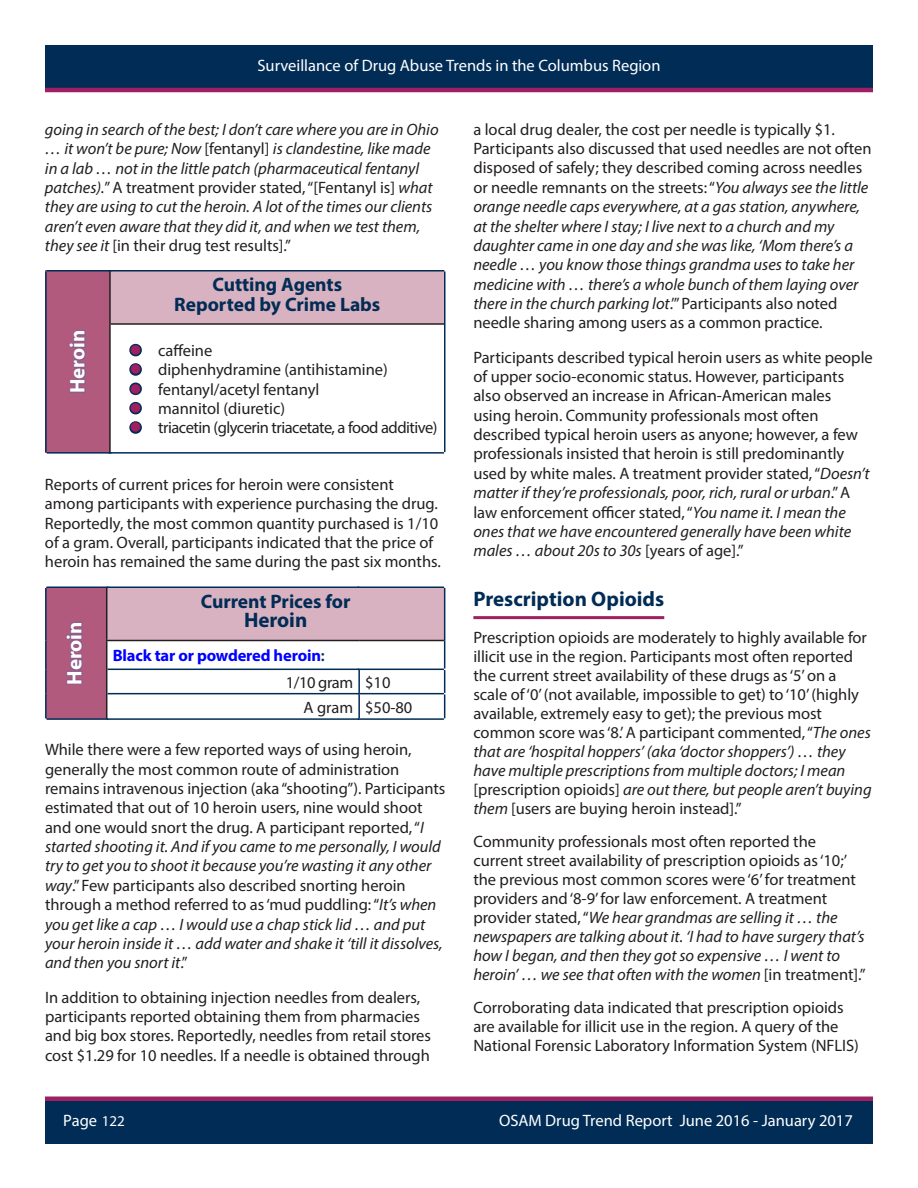
<style>
.page{position:relative;width:918px;height:1188px;background:#fff}
.page>*{position:absolute;margin:0;border:0;box-sizing:border-box;transform-origin:0 0}
.Subhead_with_rule_Co{font:700 21px "Myriad Pro";color:#002c55}
.Paragraph_Body_Text{font:700 21px "Myriad Pro";color:#fff}
.Paragraph_Body_Text-2{font:700 21px "Myriad Pro";color:#002c55}
.Paragraph_Body_Text-3{font:700 19.5px/19.4px "Myriad Pro";color:#002c55;text-align:center}
.Paragraph_Body_Text-4{font:16.5px/19.4px "Myriad Pro";color:#231f20}
.Paragraph_Body_Text-5{font:italic 16.5px/19.4px "Myriad Pro";color:#231f20}
.t1{font:16.5px "Myriad Pro";color:#fff}
.Paragraph_Body_Text-6{font:16.5px "Myriad Pro";letter-spacing:-.03em;color:#231f20}
.Paragraph_Body_Text-7{font:700 16.5px "Myriad Pro";letter-spacing:-.01em;color:#00f}
.s1{font-style:normal}
.s2{color:#9e1f62}
.s3{font-weight:600;color:#002c55}
.s4{font-style:italic}
.s5{font-size:15px}
</style>
<div class="page">
<div style="left:45px;top:1099px;width:828px;height:45px;background:#002c55"></div>
<div style="left:45px;top:45px;width:828px;height:45px;background:#002c55"></div>
<hr style="left:45px;top:88px;width:828px;height:4px;background:#9e1f62">
<div style="left:45px;top:1096px;width:828px;height:5px;background:#9e1f62"></div>
<hr style="left:473px;top:616px;width:191px;height:3px;background:#9e1f62">
<div style="left:46px;top:271px;width:64px;height:182px;background:#b15a7e"></div>
<div style="left:110px;top:271px;width:335px;height:53px;background:#d8b2c0"></div>
<hr style="left:109px;top:272px;width:2px;height:51px;background:#231f20">
<hr style="left:109px;top:323px;width:335px;height:2px;background:#231f20">
<hr style="left:109px;top:325px;width:2px;height:127px;background:#231f20">
<hr style="left:47px;top:270px;width:64px;height:2px;background:#002c55">
<hr style="left:45px;top:272px;width:2px;height:52px;background:#002c55">
<hr style="left:45px;top:324px;width:2px;height:128px;background:#002c55">
<hr style="left:47px;top:452px;width:64px;height:2px;background:#002c55">
<hr style="left:108px;top:270px;width:336px;height:2px;background:#002c55">
<hr style="left:444px;top:272px;width:2px;height:52px;background:#002c55">
<hr style="left:444px;top:324px;width:2px;height:128px;background:#002c55">
<hr style="left:108px;top:452px;width:336px;height:2px;background:#002c55">
<svg style="left:69px;top:330px;width:17px;height:63px"></svg>
<svg style="left:129px;top:343px;width:13px;height:91px"></svg>
<div style="left:46px;top:587px;width:61px;height:132px;background:#b15a7e"></div>
<div style="left:107px;top:587px;width:338px;height:53px;background:#d8b2c0"></div>
<hr style="left:106px;top:588px;width:1px;height:52px;background:#231f20">
<hr style="left:106px;top:640px;width:253px;height:1px;background:#231f20">
<hr style="left:359px;top:640px;width:85px;height:1px;background:#231f20">
<svg style="left:106px;top:641px;width:1px;height:77px"></svg>
<hr style="left:47px;top:586px;width:61px;height:2px;background:#002c55">
<hr style="left:45px;top:588px;width:2px;height:52px;background:#002c55">
<hr style="left:45px;top:641px;width:2px;height:28px;background:#002c55">
<hr style="left:45px;top:669px;width:2px;height:25px;background:#002c55">
<hr style="left:45px;top:694px;width:2px;height:24px;background:#002c55">
<hr style="left:47px;top:718px;width:61px;height:2px;background:#002c55">
<hr style="left:107px;top:586px;width:252px;height:2px;background:#002c55">
<hr style="left:358px;top:586px;width:86px;height:2px;background:#002c55">
<hr style="left:444px;top:588px;width:1px;height:52px;background:#002c55">
<hr style="left:107px;top:669px;width:252px;height:1px;background:#002c55">
<hr style="left:358px;top:669px;width:86px;height:1px;background:#002c55">
<hr style="left:358px;top:670px;width:2px;height:23px;background:#002c55">
<hr style="left:107px;top:693px;width:252px;height:1px;background:#002c55">
<hr style="left:358px;top:693px;width:86px;height:1px;background:#002c55">
<hr style="left:358px;top:694px;width:2px;height:24px;background:#002c55">
<svg style="left:444px;top:641px;width:1px;height:77px"></svg>
<hr style="left:107px;top:718px;width:252px;height:2px;background:#002c55">
<hr style="left:358px;top:718px;width:86px;height:2px;background:#002c55">
<svg style="left:65px;top:621px;width:18px;height:64px"></svg>
<p class="t1" style="left:257px;top:55px;width:405px">Surveillance of Drug Abuse Trends in the Columbus Region</p>
<p class="Paragraph_Body_Text-5" style="left:45px;top:119px;width:395px">going in search of the best; I don’t care where you are in Ohio … it won’t be pure; Now <span class="s1">[fentanyl]</span> is clandestine, like made in a lab … not in the little patch (pharmaceutical fentanyl patches).<span class="s1">” A treatment provider stated, “[Fentanyl is]</span> what they are using to cut the heroin. A lot of the times our clients aren’t even aware that they did it, and when we test them, they see it <span class="s1">[in their drug test results].”</span></p>
<p class="Paragraph_Body_Text" style="left:64px;top:393px;width:65px;rotate:-90deg">Heroin</p>
<p class="Paragraph_Body_Text-3" style="left:174px;top:274px;width:208px">Cutting Agents<br>Reported by Crime Labs</p>
<p class="Paragraph_Body_Text-4" style="left:129px;top:341px;width:84px"><span class="s2">●</span> caffeine</p>
<p class="Paragraph_Body_Text-4" style="left:129px;top:360px;width:260px"><span class="s2">●</span> diphenhydramine (antihistamine)</p>
<p class="Paragraph_Body_Text-4" style="left:129px;top:379px;width:191px"><span class="s2">●</span> fentanyl/acetyl fentanyl</p>
<p class="Paragraph_Body_Text-4" style="left:129px;top:399px;width:157px"><span class="s2">●</span> mannitol (diuretic)</p>
<p class="Paragraph_Body_Text-6" style="left:129px;top:418px;width:310px"><span class="s2">●</span> triacetin (glycerin triacetate, a food additive)</p>
<p class="Paragraph_Body_Text-4" style="left:45px;top:475px;width:397px">Reports of current prices for heroin were consistent among participants with experience purchasing the drug.<br>Reportedly, the most common quantity purchased is 1/10 of a gram. Overall, participants indicated that the price of heroin has remained the same during the past six months.</p>
<p class="Paragraph_Body_Text" style="left:61px;top:685px;width:65px;rotate:-90deg">Heroin</p>
<p class="Paragraph_Body_Text-3" style="left:201px;top:591px;width:151px">Current Prices for</p>
<p class="Paragraph_Body_Text-2" style="left:244px;top:606px;width:65px">Heroin</p>
<p class="Paragraph_Body_Text-7" style="left:113px;top:645px;width:214px">Black tar or powdered heroin<span class="s3">:</span></p>
<p class="Paragraph_Body_Text-4" style="left:286px;top:672px;width:69px">1/10 gram</p>
<p class="Paragraph_Body_Text-4" style="left:365px;top:672px;width:27px">$10</p>
<p class="Paragraph_Body_Text-4" style="left:304px;top:697px;width:51px">A gram</p>
<p class="Paragraph_Body_Text-4" style="left:365px;top:697px;width:49px">$50-80</p>
<p class="Paragraph_Body_Text-4" style="left:45px;top:740px;width:402px">While there were a few reported ways of using heroin, generally the most common route of administration remains intravenous injection (aka “shooting”). Participants estimated that out of 10 heroin users, nine would shoot and one would snort the drug. A participant reported, “<span class="s4">I started shooting it. And if you came to me personally, I would try to get you to shoot it because you’re wasting it any other way</span>.” Few participants also described snorting heroin through a method referred to as ‘mud puddling: “<span class="s4">It’s when you get like a cap … I would use a chap stick lid … and put your heroin inside it … add water and shake it ‘till it dissolves, and then you snort it</span>.”</p>
<p class="Paragraph_Body_Text-4" style="left:45px;top:987px;width:388px">In addition to obtaining injection needles from dealers, participants reported obtaining them from pharmacies and big box stores. Reportedly, needles from retail stores cost $1.29 for 10 needles. If a needle is obtained through</p>
<p class="Paragraph_Body_Text-5" style="left:473px;top:119px;width:400px"><span class="s1">a local drug dealer, the cost per needle is typically $1.<br>Participants also discussed that used needles are not often disposed of safely; they described coming across needles or needle remnants on the streets: “</span>You always see the little orange needle caps everywhere, at a gas station, anywhere, at the shelter where I stay; I live next to a church and my daughter came in one day and she was like, ‘Mom there’s a needle … you know those things grandma uses to take her medicine with … there’s a whole bunch of them laying over there in the church parking lot<span class="s1">.’” Participants also noted needle sharing among users as a common practice.</span></p>
<p class="Paragraph_Body_Text-4" style="left:473px;top:347px;width:401px">Participants described typical heroin users as white people of upper socio-economic status. However, participants also observed an increase in African-American males using heroin. Community professionals most often described typical heroin users as anyone; however, a few professionals insisted that heroin is still predominantly used by white males. A treatment provider stated, “<span class="s4">Doesn’t matter if they’re professionals, poor, rich, rural or urban</span>.” A law enforcement officer stated, “<span class="s4">You name it. I mean the ones that we have encountered generally have been white males … about 20s to 30s</span> [years of age].”</p>
<p class="Subhead_with_rule_Co" style="left:473px;top:585px;width:192px">Prescription Opioids</p>
<p class="Paragraph_Body_Text-4" style="left:473px;top:627px;width:400px">Prescription opioids are moderately to highly available for illicit use in the region. Participants most often reported the current street availability of these drugs as ‘5’ on a scale of ‘0’ (not available, impossible to get) to ‘10’ (highly available, extremely easy to get); the previous most common score was ‘8.’ A participant commented, “<span class="s4">The ones that are ‘hospital hoppers’ (aka ‘doctor shoppers’) … they have multiple prescriptions from multiple doctors; I mean </span>[prescription opioids] <span class="s4">are out there, but people aren’t buying them</span> [users are buying heroin instead].”</p>
<p class="Paragraph_Body_Text-4" style="left:473px;top:831px;width:394px">Community professionals most often reported the current street availability of prescription opioids as ‘10;’ the previous most common scores were ‘6’ for treatment providers and ‘8-9’ for law enforcement. A treatment provider stated, “<span class="s4">We hear grandmas are selling it … the newspapers are talking about it. ‘I had to have surgery that’s how I began, and then they got so expensive … I went to heroin’ … we see that often with the women</span> [in treatment].”</p>
<p class="Paragraph_Body_Text-4" style="left:473px;top:997px;width:387px">Corroborating data indicated that prescription opioids are available for illicit use in the region. A query of the<br>National Forensic Laboratory Information System (NFLIS)</p>
<p class="t1" style="left:63px;top:1111px;width:63px">Page <span class="s5">122</span></p>
<p class="t1" style="left:499px;top:1111px;width:355px">OSAM Drug Trend Report June 2016 - January 2017</p>
</div>
